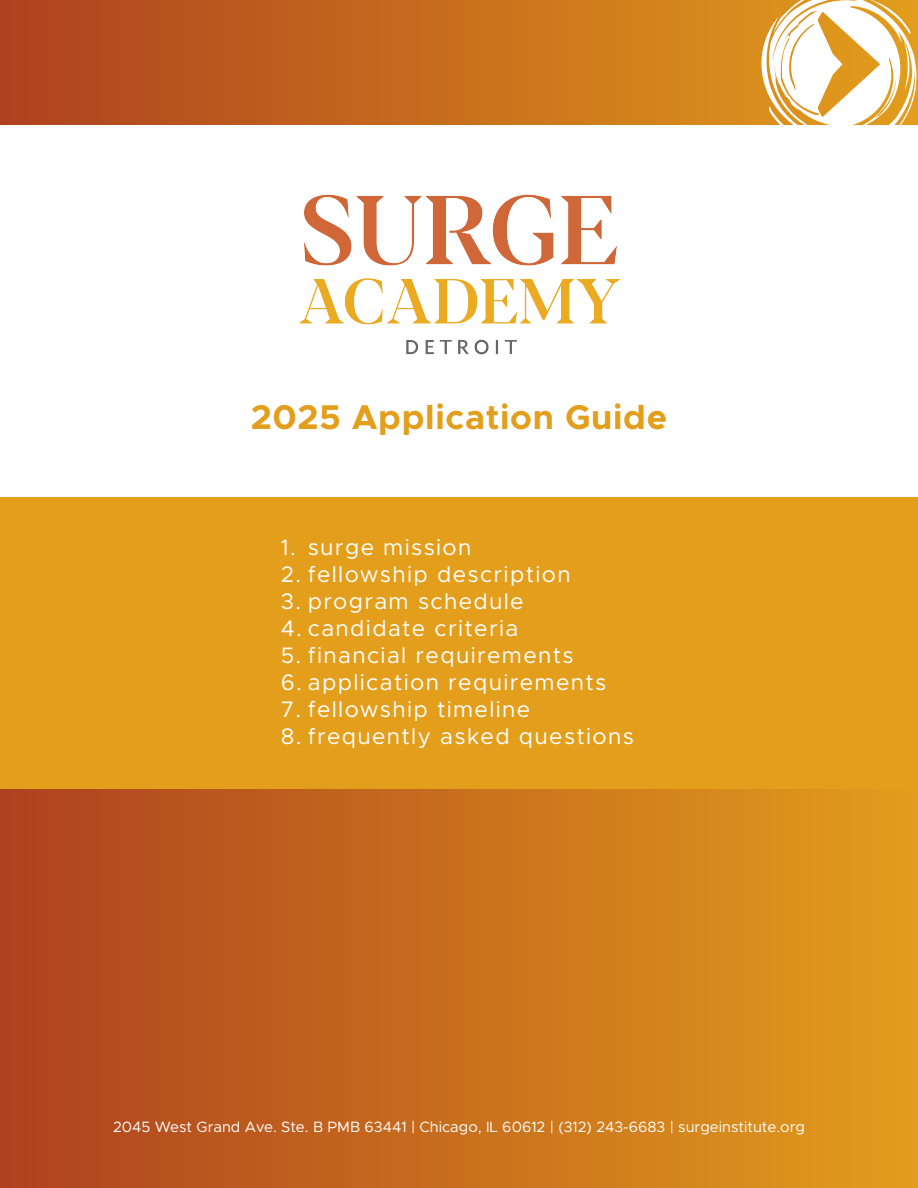
<style>
.page{position:relative;width:918px;height:1188px;background:#fff}
.page>*{position:absolute;margin:0;border:0;box-sizing:border-box;transform-origin:0 0}
.Body_Copy{font:700 34.5px "Metropolis";letter-spacing:.02em;color:#e39e1c}
.t1{font:22.5px "Metropolis";letter-spacing:.06em;color:#fff}
.t2{font:15px "Metropolis";color:#fff}
</style>
<div class="page">
<svg style="left:0;top:0;width:918px;height:125px;background:#c3671d"></svg>
<svg style="left:761px;top:0;width:155px;height:125px"></svg>
<div style="left:0;top:772px;width:918px;height:416px;background:linear-gradient(to right,#ae411f,#e39d1c)"></div>
<div style="left:0;top:497px;width:918px;height:291px;background:#e39e1c"></div>
<img style="left:299px;top:194px;width:321px;height:161px">
<p class="Body_Copy" style="left:251px;top:395px;width:418px">2025 Application Guide</p>
<p class="t1" style="left:281px;top:533px;width:192px">1. surge mission</p>
<p class="t1" style="left:281px;top:560px;width:291px">2. fellowship description</p>
<p class="t1" style="left:281px;top:587px;width:244px">3. program schedule</p>
<p class="t1" style="left:281px;top:614px;width:239px">4. candidate criteria</p>
<p class="t1" style="left:281px;top:641px;width:294px">5. financial requirements</p>
<p class="t1" style="left:281px;top:668px;width:327px">6. application requirements</p>
<p class="t1" style="left:281px;top:695px;width:251px">7. fellowship timeline</p>
<p class="t1" style="left:281px;top:722px;width:355px">8. frequently asked questions</p>
<p class="t2" style="left:113px;top:1117px;width:693px">2045 West Grand Ave. Ste. B PMB 63441 | Chicago, IL 60612 | (312) 243-6683 | surgeinstitute.org</p>
</div>
